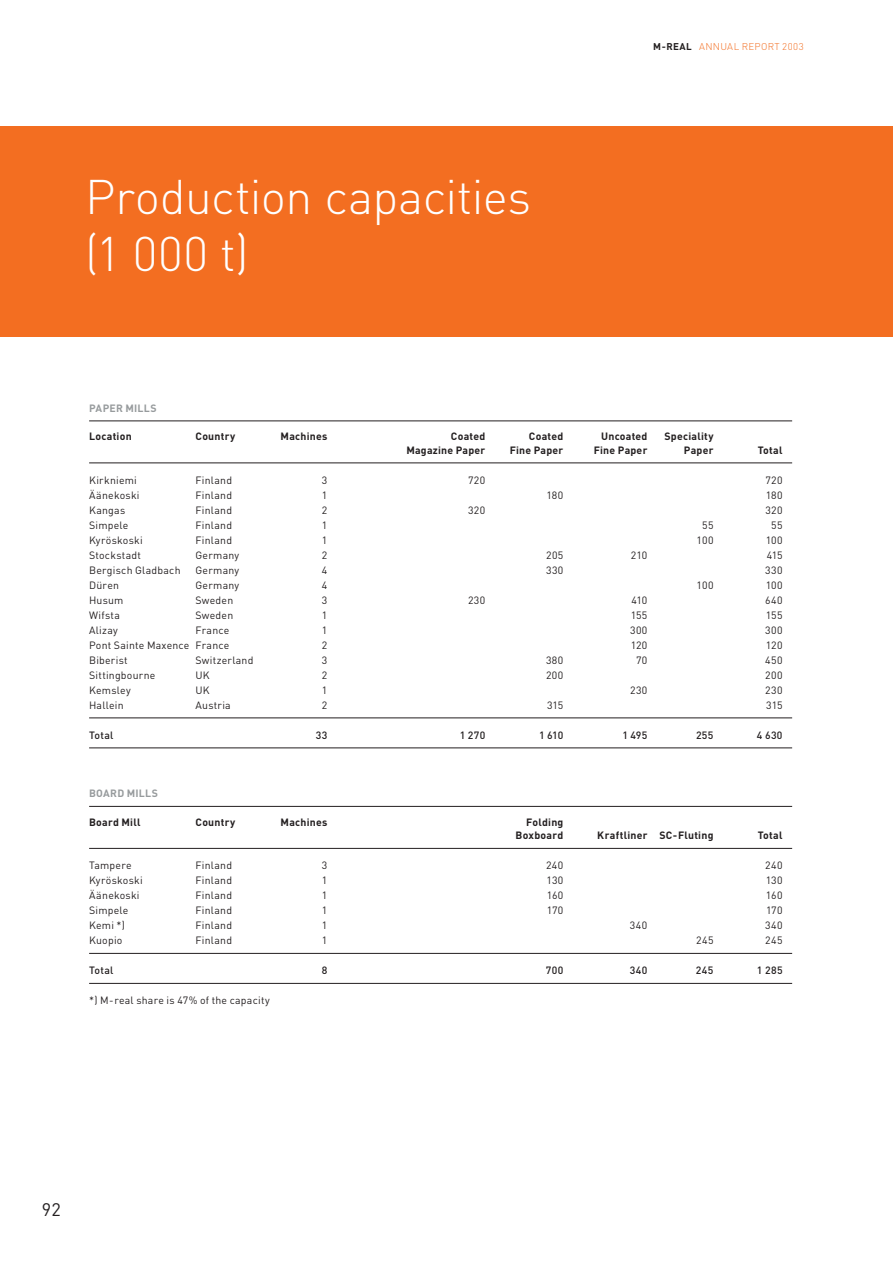
<style>
.page{position:relative;width:893px;height:1263px;background:#fff}
.page>*{position:absolute;margin:0;border:0;box-sizing:border-box;transform-origin:0 0}
.t1{font:300 48px/57px "DIN";letter-spacing:-.01em;color:#fff}
.t2{font:18px "DIN";color:#231f20}
.t3{font:10.5px "DIN";letter-spacing:.02em;color:#231f20}
.t4{font:700 10.5px/13.5px "DIN";letter-spacing:.025em;color:#231f20;text-align:right}
.t5{font:500 10.5px "DIN";letter-spacing:.03em;color:#231f20}
.t6{font:700 10.5px "DIN";letter-spacing:.025em;color:#979b9d}
.t7{font:300 9.75px "DIN";letter-spacing:.04em;color:#f36e21}
.s1{font-weight:700;color:#231f20}
</style>
<div class="page">
<div style="left:0;top:126px;width:892px;height:211px;background:#f36e21"></div>
<hr style="left:89px;top:421px;width:703px;height:1px;background:#231f20">
<hr style="left:89px;top:463px;width:703px;height:1px;background:#231f20">
<hr style="left:89px;top:718px;width:703px;height:1px;background:#231f20">
<hr style="left:89px;top:748px;width:703px;height:1px;background:#231f20">
<hr style="left:89px;top:806px;width:703px;height:1px;background:#231f20">
<hr style="left:89px;top:848px;width:703px;height:1px;background:#231f20">
<hr style="left:89px;top:953px;width:703px;height:1px;background:#231f20">
<hr style="left:89px;top:983px;width:703px;height:1px;background:#231f20">
<h1 class="t1" style="left:85px;top:174px;width:447px">Production capacities (1 000 t)</h1>
<p class="t7" style="left:653px;top:43px;width:152px"><span class="s1">M-REAL</span> ANNUAL REPORT 2003</p>
<p class="t6" style="left:89px;top:404px;width:69px">PAPER MILLS</p>
<p class="t4" style="left:89px;top:431px;width:44px">Location</p>
<p class="t4" style="left:195px;top:431px;width:41px">Country</p>
<p class="t4" style="left:280px;top:431px;width:48px">Machines</p>
<p class="t4" style="left:451px;top:431px;width:36px">Coated</p>
<p class="t4" style="left:529px;top:431px;width:36px">Coated</p>
<p class="t4" style="left:601px;top:431px;width:48px">Uncoated</p>
<p class="t4" style="left:664px;top:431px;width:51px">Speciality</p>
<p class="t4" style="left:406px;top:444px;width:80px">Magazine Paper</p>
<p class="t4" style="left:509px;top:444px;width:55px">Fine Paper</p>
<p class="t4" style="left:593px;top:444px;width:55px">Fine Paper</p>
<p class="t4" style="left:683px;top:444px;width:31px">Paper</p>
<p class="t4" style="left:757px;top:444px;width:26px">Total</p>
<p class="t3" style="left:89px;top:476px;width:49px">Kirkniemi</p>
<p class="t3" style="left:195px;top:476px;width:38px">Finland</p>
<p class="t3" style="left:322px;top:476px;width:7px">3</p>
<p class="t3" style="left:468px;top:476px;width:19px">720</p>
<p class="t3" style="left:765px;top:476px;width:19px">720</p>
<p class="t3" style="left:89px;top:491px;width:52px">Äänekoski</p>
<p class="t3" style="left:195px;top:491px;width:38px">Finland</p>
<p class="t3" style="left:322px;top:491px;width:7px">1</p>
<p class="t3" style="left:546px;top:491px;width:18px">180</p>
<p class="t3" style="left:765px;top:491px;width:18px">180</p>
<p class="t3" style="left:89px;top:506px;width:38px">Kangas</p>
<p class="t3" style="left:195px;top:506px;width:38px">Finland</p>
<p class="t3" style="left:322px;top:506px;width:7px">2</p>
<p class="t3" style="left:468px;top:506px;width:19px">320</p>
<p class="t3" style="left:765px;top:506px;width:19px">320</p>
<p class="t3" style="left:89px;top:521px;width:41px">Simpele</p>
<p class="t3" style="left:195px;top:521px;width:38px">Finland</p>
<p class="t3" style="left:322px;top:521px;width:7px">1</p>
<p class="t3" style="left:702px;top:521px;width:13px">55</p>
<p class="t3" style="left:771px;top:521px;width:13px">55</p>
<p class="t3" style="left:89px;top:536px;width:55px">Kyröskoski</p>
<p class="t3" style="left:195px;top:536px;width:38px">Finland</p>
<p class="t3" style="left:322px;top:536px;width:7px">1</p>
<p class="t3" style="left:696px;top:536px;width:18px">100</p>
<p class="t3" style="left:765px;top:536px;width:18px">100</p>
<p class="t3" style="left:89px;top:551px;width:53px">Stockstadt</p>
<p class="t3" style="left:195px;top:551px;width:45px">Germany</p>
<p class="t3" style="left:322px;top:551px;width:7px">2</p>
<p class="t3" style="left:546px;top:551px;width:19px">205</p>
<p class="t3" style="left:631px;top:551px;width:18px">210</p>
<p class="t3" style="left:766px;top:551px;width:17px">415</p>
<p class="t3" style="left:89px;top:566px;width:93px">Bergisch Gladbach</p>
<p class="t3" style="left:195px;top:566px;width:45px">Germany</p>
<p class="t3" style="left:322px;top:566px;width:7px">4</p>
<p class="t3" style="left:546px;top:566px;width:19px">330</p>
<p class="t3" style="left:765px;top:566px;width:19px">330</p>
<p class="t3" style="left:89px;top:581px;width:31px">Düren</p>
<p class="t3" style="left:195px;top:581px;width:45px">Germany</p>
<p class="t3" style="left:322px;top:581px;width:7px">4</p>
<p class="t3" style="left:696px;top:581px;width:18px">100</p>
<p class="t3" style="left:765px;top:581px;width:18px">100</p>
<p class="t3" style="left:89px;top:596px;width:36px">Husum</p>
<p class="t3" style="left:195px;top:596px;width:39px">Sweden</p>
<p class="t3" style="left:322px;top:596px;width:7px">3</p>
<p class="t3" style="left:468px;top:596px;width:19px">230</p>
<p class="t3" style="left:631px;top:596px;width:17px">410</p>
<p class="t3" style="left:765px;top:596px;width:19px">640</p>
<p class="t3" style="left:89px;top:611px;width:32px">Wifsta</p>
<p class="t3" style="left:195px;top:611px;width:39px">Sweden</p>
<p class="t3" style="left:322px;top:611px;width:7px">1</p>
<p class="t3" style="left:630px;top:611px;width:18px">155</p>
<p class="t3" style="left:766px;top:611px;width:18px">155</p>
<p class="t3" style="left:89px;top:626px;width:30px">Alizay</p>
<p class="t3" style="left:195px;top:626px;width:35px">France</p>
<p class="t3" style="left:322px;top:626px;width:7px">1</p>
<p class="t3" style="left:630px;top:626px;width:19px">300</p>
<p class="t3" style="left:765px;top:626px;width:19px">300</p>
<p class="t3" style="left:89px;top:641px;width:142px">Pont Sainte Maxence France</p>
<p class="t3" style="left:322px;top:641px;width:7px">2</p>
<p class="t3" style="left:630px;top:641px;width:18px">120</p>
<p class="t3" style="left:766px;top:641px;width:18px">120</p>
<p class="t3" style="left:89px;top:656px;width:40px">Biberist</p>
<p class="t3" style="left:195px;top:656px;width:60px">Switzerland</p>
<p class="t3" style="left:322px;top:656px;width:7px">3</p>
<p class="t3" style="left:546px;top:656px;width:19px">380</p>
<p class="t3" style="left:636px;top:656px;width:13px">70</p>
<p class="t3" style="left:765px;top:656px;width:19px">450</p>
<p class="t3" style="left:89px;top:671px;width:68px">Sittingbourne</p>
<p class="t3" style="left:195px;top:671px;width:16px">UK</p>
<p class="t3" style="left:322px;top:671px;width:7px">2</p>
<p class="t3" style="left:546px;top:671px;width:19px">200</p>
<p class="t3" style="left:765px;top:671px;width:19px">200</p>
<p class="t3" style="left:89px;top:686px;width:43px">Kemsley</p>
<p class="t3" style="left:195px;top:686px;width:16px">UK</p>
<p class="t3" style="left:322px;top:686px;width:7px">1</p>
<p class="t3" style="left:630px;top:686px;width:19px">230</p>
<p class="t3" style="left:765px;top:686px;width:19px">230</p>
<p class="t3" style="left:89px;top:701px;width:36px">Hallein</p>
<p class="t3" style="left:195px;top:701px;width:37px">Austria</p>
<p class="t3" style="left:322px;top:701px;width:7px">2</p>
<p class="t3" style="left:547px;top:701px;width:18px">315</p>
<p class="t3" style="left:766px;top:701px;width:18px">315</p>
<p class="t5" style="left:89px;top:731px;width:26px">Total</p>
<p class="t5" style="left:316px;top:731px;width:13px">33</p>
<p class="t5" style="left:460px;top:731px;width:27px">1 270</p>
<p class="t5" style="left:539px;top:731px;width:26px">1 610</p>
<p class="t5" style="left:622px;top:731px;width:27px">1 495</p>
<p class="t5" style="left:696px;top:731px;width:19px">255</p>
<p class="t5" style="left:756px;top:731px;width:27px">4 630</p>
<p class="t6" style="left:89px;top:790px;width:70px">BOARD MILLS</p>
<p class="t4" style="left:89px;top:816px;width:53px">Board Mill</p>
<p class="t4" style="left:195px;top:816px;width:41px">Country</p>
<p class="t4" style="left:280px;top:816px;width:48px">Machines</p>
<p class="t4" style="left:515px;top:816px;width:49px">Folding<br>Boxboard</p>
<p class="t4" style="left:597px;top:830px;width:118px">Kraftliner SC-Fluting</p>
<p class="t4" style="left:757px;top:830px;width:26px">Total</p>
<p class="t3" style="left:89px;top:862px;width:44px">Tampere</p>
<p class="t3" style="left:195px;top:862px;width:38px">Finland</p>
<p class="t3" style="left:322px;top:862px;width:7px">3</p>
<p class="t3" style="left:546px;top:862px;width:19px">240</p>
<p class="t3" style="left:765px;top:862px;width:19px">240</p>
<p class="t3" style="left:89px;top:877px;width:55px">Kyröskoski</p>
<p class="t3" style="left:195px;top:877px;width:38px">Finland</p>
<p class="t3" style="left:322px;top:877px;width:7px">1</p>
<p class="t3" style="left:546px;top:877px;width:18px">130</p>
<p class="t3" style="left:765px;top:877px;width:18px">130</p>
<p class="t3" style="left:89px;top:892px;width:52px">Äänekoski</p>
<p class="t3" style="left:195px;top:892px;width:38px">Finland</p>
<p class="t3" style="left:322px;top:892px;width:7px">1</p>
<p class="t3" style="left:546px;top:892px;width:18px">160</p>
<p class="t3" style="left:766px;top:892px;width:18px">160</p>
<p class="t3" style="left:89px;top:907px;width:41px">Simpele</p>
<p class="t3" style="left:195px;top:907px;width:38px">Finland</p>
<p class="t3" style="left:322px;top:907px;width:7px">1</p>
<p class="t3" style="left:547px;top:907px;width:18px">170</p>
<p class="t3" style="left:766px;top:907px;width:18px">170</p>
<p class="t3" style="left:89px;top:922px;width:37px">Kemi *)</p>
<p class="t3" style="left:195px;top:922px;width:38px">Finland</p>
<p class="t3" style="left:322px;top:922px;width:7px">1</p>
<p class="t3" style="left:630px;top:922px;width:19px">340</p>
<p class="t3" style="left:765px;top:922px;width:19px">340</p>
<p class="t3" style="left:89px;top:937px;width:35px">Kuopio</p>
<p class="t3" style="left:195px;top:937px;width:38px">Finland</p>
<p class="t3" style="left:322px;top:937px;width:7px">1</p>
<p class="t3" style="left:696px;top:937px;width:19px">245</p>
<p class="t3" style="left:765px;top:937px;width:19px">245</p>
<p class="t5" style="left:89px;top:967px;width:26px">Total</p>
<p class="t5" style="left:322px;top:967px;width:7px">8</p>
<p class="t5" style="left:546px;top:967px;width:19px">700</p>
<p class="t5" style="left:629px;top:967px;width:19px">340</p>
<p class="t5" style="left:695px;top:967px;width:19px">245</p>
<p class="t5" style="left:757px;top:967px;width:27px">1 285</p>
<p class="t3" style="left:89px;top:997px;width:182px">*) M-real share is 47% of the capacity</p>
<h2 class="t2" style="left:42px;top:1203px;width:20px">92</h2>
</div>
